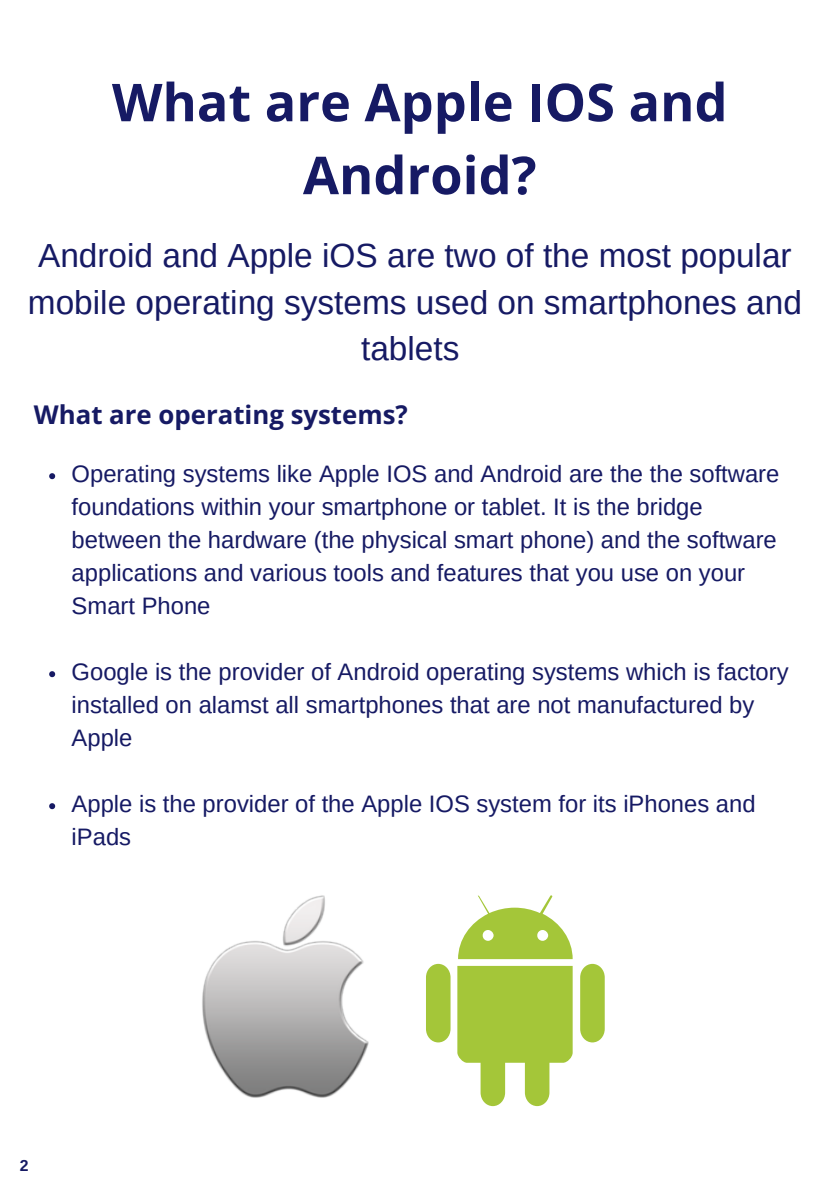
<style>
.page{position:relative;width:839px;height:1191px;background:#fff}
.page>*{position:absolute;margin:0;border:0;box-sizing:border-box;transform-origin:0 0}
.t1{font:700 52.2px/73px "Open Sans";color:#161a64;text-align:center}
.t2{font:33.4px/46.4px "Arimo";color:#161a64;text-align:center}
.t3{font:700 25.8px "Open Sans";color:#161a64}
.t4{font:23.8px/33px "Arimo";color:#161a64}
.t5{font:700 15.8px "Arimo";color:#161a64}
</style>
<div class="page">
<svg style="left:49px;top:473px;width:6px;height:6px"></svg>
<svg style="left:49px;top:671px;width:6px;height:6px"></svg>
<svg style="left:49px;top:803px;width:6px;height:6px"></svg>
<img style="left:202px;top:895px;width:167px;height:203px">
<svg style="left:457px;top:895px;width:115px;height:211px"></svg>
<svg style="left:426px;top:964px;width:24px;height:78px;background:#a9c945"></svg>
<svg style="left:580px;top:964px;width:24px;height:78px;background:#aac946"></svg>
<h1 class="t1" style="left:112px;top:65px;width:617px">What are Apple IOS and<br>Android?</h1>
<p class="t2" style="left:28px;top:232px;width:775px">Android and Apple iOS are two of the most popular mobile operating systems used on smartphones and tablets</p>
<p class="t3" style="left:34px;top:397px;width:375px">What are operating systems?</p>
<h2 class="t4" style="left:72px;top:457px;width:709px">Operating systems like Apple IOS and Android are the the software foundations within your smartphone or tablet. It is the bridge between the hardware (the physical smart phone) and the software applications and various tools and features that you use on your Smart Phone</h2>
<h3 class="t4" style="left:72px;top:655px;width:718px">Google is the provider of Android operating systems which is factory installed on alamst all smartphones that are not manufactured by<br>Apple</h3>
<p class="t4" style="left:72px;top:787px;width:685px">Apple is the provider of the Apple IOS system for its iPhones and iPads</p>
<p class="t5" style="left:20px;top:1156px;width:10px">2</p>
</div>
